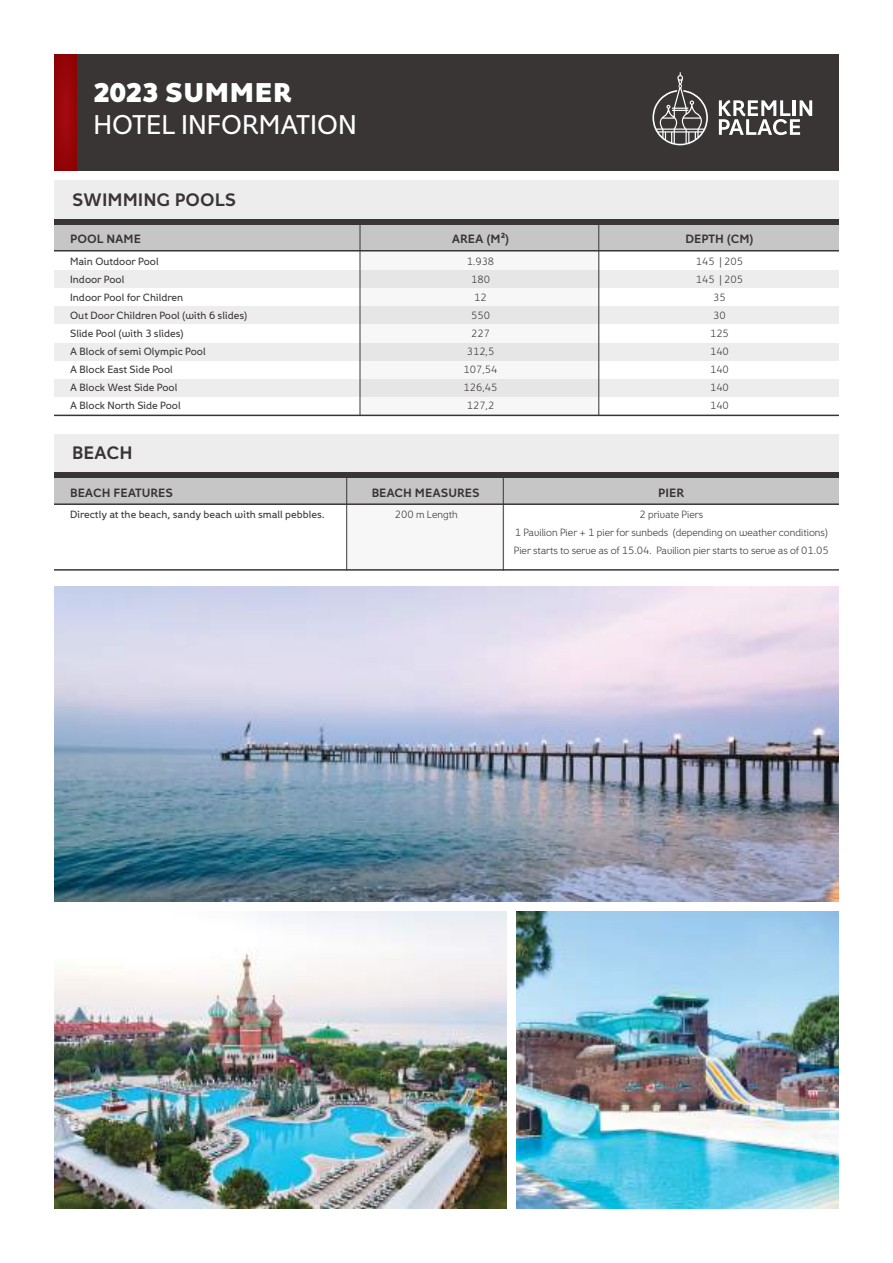
<style>
.page{position:relative;width:893px;height:1263px;background:#fff}
.page>*{position:absolute;margin:0;border:0;box-sizing:border-box;transform-origin:0 0}
.t1{font:27px "Fox Grotesque Pro";color:#fff}
.t2{font:800 27px "Fox Grotesque Pro";color:#fff}
.t3{font:700 18px "Fox Grotesque Pro";color:#393535}
.t4{font:700 12px "Fox Grotesque Pro";color:#393535}
.t5{font:10.5px/18px "Fox Grotesque Pro";color:#393535}
.t6{font:10.5px/18px "Fox Grotesque Pro Lt";color:#393535;text-align:center}
</style>
<div class="page">
<div style="left:54px;top:271px;width:785px;height:17px;background:#eeeded"></div>
<div style="left:54px;top:307px;width:785px;height:17px;background:#eeeded"></div>
<div style="left:54px;top:343px;width:785px;height:17px;background:#eeeded"></div>
<div style="left:54px;top:379px;width:785px;height:18px;background:#eeeded"></div>
<div style="left:361px;top:222px;width:239px;height:193px;background:linear-gradient(to right,#f0efef,#f0efef)"></div>
<div style="left:348px;top:475px;width:156px;height:96px;background:#f8f7f7"></div>
<div style="left:54px;top:181px;width:785px;height:38px;background:#eeeded"></div>
<div style="left:54px;top:434px;width:785px;height:38px;background:#eeeded"></div>
<div style="left:54px;top:222px;width:785px;height:28px;background:#c7c6c7"></div>
<div style="left:54px;top:475px;width:785px;height:28px;background:#c7c6c7"></div>
<div style="left:54px;top:219px;width:785px;height:6px;background:#393535"></div>
<div style="left:54px;top:472px;width:785px;height:6px;background:#393535"></div>
<img style="left:54px;top:912px;width:452px;height:297px">
<img style="left:54px;top:587px;width:785px;height:314px">
<img style="left:517px;top:912px;width:322px;height:297px">
<hr style="left:54px;top:250px;width:785px;height:1px;background:#393535">
<hr style="left:54px;top:503px;width:785px;height:2px;background:#393535">
<hr style="left:54px;top:415px;width:785px;height:1px;background:#393535">
<hr style="left:54px;top:569px;width:785px;height:2px;background:#393535">
<hr style="left:360px;top:222px;width:1px;height:193px;background:#393535">
<hr style="left:346px;top:475px;width:1px;height:96px;background:#393535">
<hr style="left:598px;top:222px;width:1px;height:193px;background:#393535">
<hr style="left:503px;top:475px;width:1px;height:96px;background:#393535">
<div style="left:77px;top:54px;width:762px;height:116px;background:#393535"></div>
<div style="left:54px;top:54px;width:23px;height:116px;background:#960509"></div>
<svg style="left:652px;top:72px;width:56px;height:73px"></svg>
<svg style="left:719px;top:100px;width:93px;height:35px"></svg>
<h1 class="t2" style="left:94px;top:75px;width:200px">2023 SUMMER</h1>
<h1 class="t1" style="left:94px;top:108px;width:265px">HOTEL INFORMATION</h1>
<h2 class="t3" style="left:72px;top:189px;width:166px">SWIMMING POOLS</h2>
<p class="t4" style="left:70px;top:231px;width:72px">POOL NAME</p>
<p class="t5" style="left:70px;top:252px;width:179px">Main Outdoor Pool<br>Indoor Pool<br>Indoor Pool for Children<br>Out Door Children Pool (with 6 slides)<br>Slide Pool (with 3 slides)<br>A Block of semi Olympic Pool<br>A Block East Side Pool<br>A Block West Side Pool<br>A Block North Side Pool</p>
<h2 class="t3" style="left:72px;top:442px;width:62px">BEACH</h2>
<p class="t4" style="left:70px;top:485px;width:105px">BEACH FEATURES</p>
<p class="t5" style="left:70px;top:505px;width:256px">Directly at the beach, sandy beach with small pebbles.</p>
<p class="t4" style="left:452px;top:231px;width:59px">AREA (M²)</p>
<p class="t4" style="left:685px;top:231px;width:70px">DEPTH (CM)</p>
<p class="t6" style="left:464px;top:252px;width:35px">1.938<br>180<br>12<br>550<br>227<br>312,5<br>107,54<br>126,45<br>127,2</p>
<p class="t6" style="left:696px;top:252px;width:49px">145 | 205<br>145 | 205<br>35<br>30<br>125<br>140<br>140<br>140<br>140</p>
<p class="t4" style="left:372px;top:485px;width:110px">BEACH MEASURES</p>
<p class="t4" style="left:658px;top:485px;width:27px">PIER</p>
<p class="t6" style="left:395px;top:505px;width:64px">200 m Length</p>
<p class="t6" style="left:514px;top:505px;width:316px">2 private Piers<br>1 Pavilion Pier + 1 pier for sunbeds (depending on weather conditions)<br>Pier starts to serve as of 15.04. Pavilion pier starts to serve as of 01.05</p>
</div>
